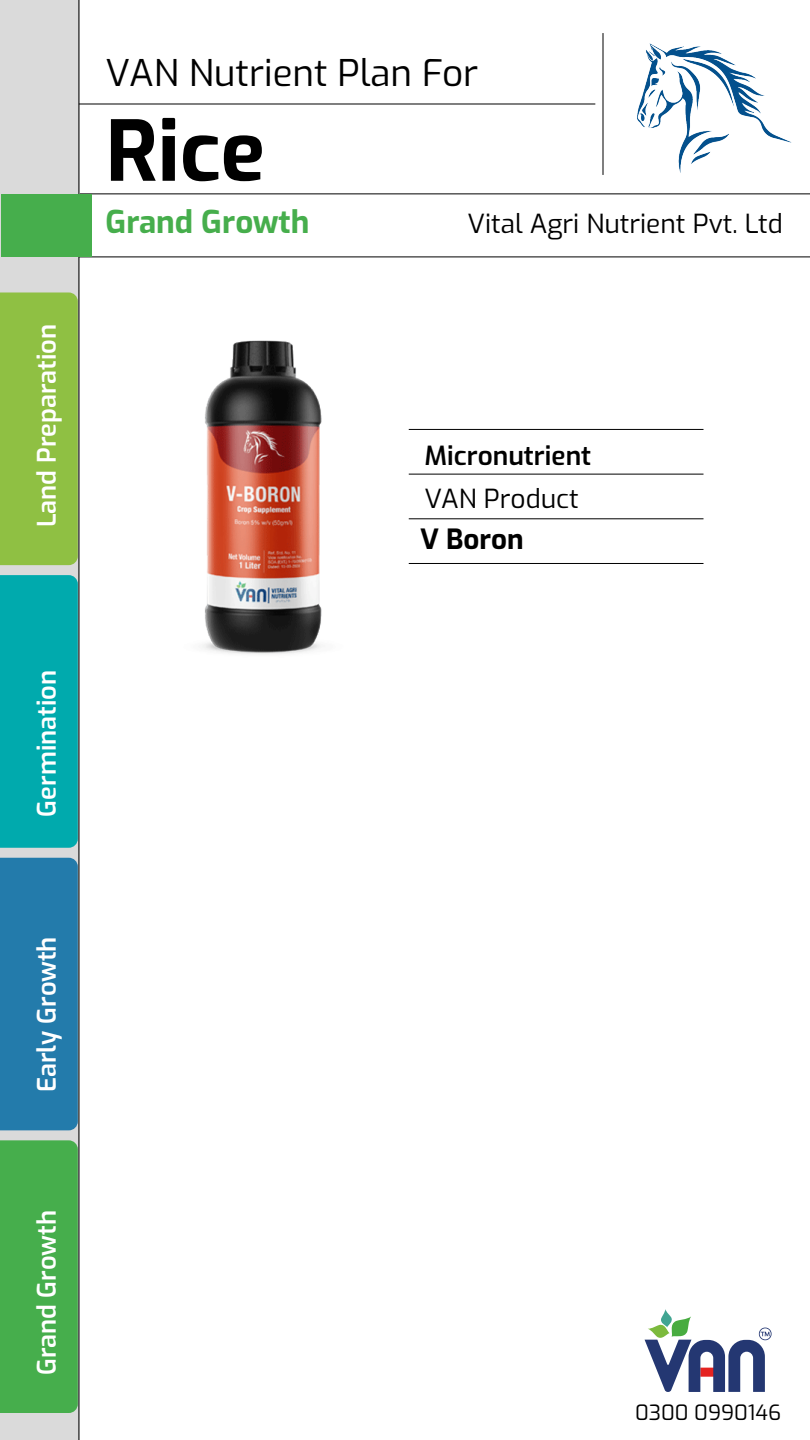
<style>
.page{position:relative;width:810px;height:1440px;background:#fff}
.page>*{position:absolute;margin:0;border:0;box-sizing:border-box;transform-origin:0 0}
.t1{font:700 83.32px "Exo";color:#000}
.t2{font:36.75px "Exo";color:#000}
.t3{font:700 31.35px "Exo";color:#46ae4c}
.t4{font:700 27.75px "Exo";color:#000}
.t5{font:26.25px "Exo";color:#000}
.t6{font:600 26.25px "Exo";color:#000}
.t7{font:600 25.5px "Exo";color:#fff}
.t8{font:21px "Exo";color:#000}
</style>
<div class="page">
<div style="left:0;top:0;width:79px;height:1440px;background:#dadada"></div>
<div style="left:0;top:292px;width:47px;height:273px;background:#8fc043"></div>
<div style="left:0;top:575px;width:78px;height:273px;background:#00aaad"></div>
<div style="left:0;top:858px;width:78px;height:272px;background:#237bab"></div>
<div style="left:0;top:1140px;width:78px;height:273px;background:#46ae4c"></div>
<hr style="left:79px;top:104px;width:516px;height:1px;background:#000">
<hr style="left:79px;top:257px;width:731px;height:1px;background:#000">
<hr style="left:80px;top:194px;width:730px;height:1px;background:#000">
<img style="left:637px;top:43px;width:155px;height:130px">
<hr style="left:603px;top:33px;width:1px;height:142px;background:#000">
<hr style="left:79px;top:0;width:1px;height:1440px;background:#000">
<div style="left:1px;top:194px;width:91px;height:62px;background:#46ae4c"></div>
<svg style="left:645px;top:1309px;width:127px;height:83px"></svg>
<img style="left:47px;top:292px;width:429px;height:388px">
<hr style="left:409px;top:518px;width:295px;height:1px;background:#000">
<hr style="left:409px;top:474px;width:295px;height:1px;background:#000">
<hr style="left:409px;top:429px;width:295px;height:1px;background:#000">
<hr style="left:409px;top:563px;width:295px;height:1px;background:#000">
<p class="t7" style="left:28px;top:527px;width:205px;rotate:-90deg">Land Preparation</p>
<h2 class="t2" style="left:106px;top:46px;width:374px">VAN Nutrient Plan For</h2>
<h1 class="t1" style="left:106px;top:87px;width:161px">Rice</h1>
<p class="t3" style="left:106px;top:197px;width:205px">Grand Growth</p>
<p class="t5" style="left:467px;top:204px;width:317px">Vital Agri Nutrient Pvt. Ltd</p>
<p class="t6" style="left:425px;top:436px;width:168px">Micronutrient</p>
<p class="t5" style="left:425px;top:479px;width:156px">VAN Product</p>
<p class="t4" style="left:420px;top:518px;width:105px">V Boron</p>
<p class="t7" style="left:28px;top:817px;width:148px;rotate:-90deg">Germination</p>
<p class="t7" style="left:28px;top:1092px;width:157px;rotate:-90deg">Early Growth</p>
<p class="t7" style="left:28px;top:1375px;width:166px;rotate:-90deg">Grand Growth</p>
<p class="t8" style="left:635px;top:1397px;width:148px">0300 0990146</p>
</div>
